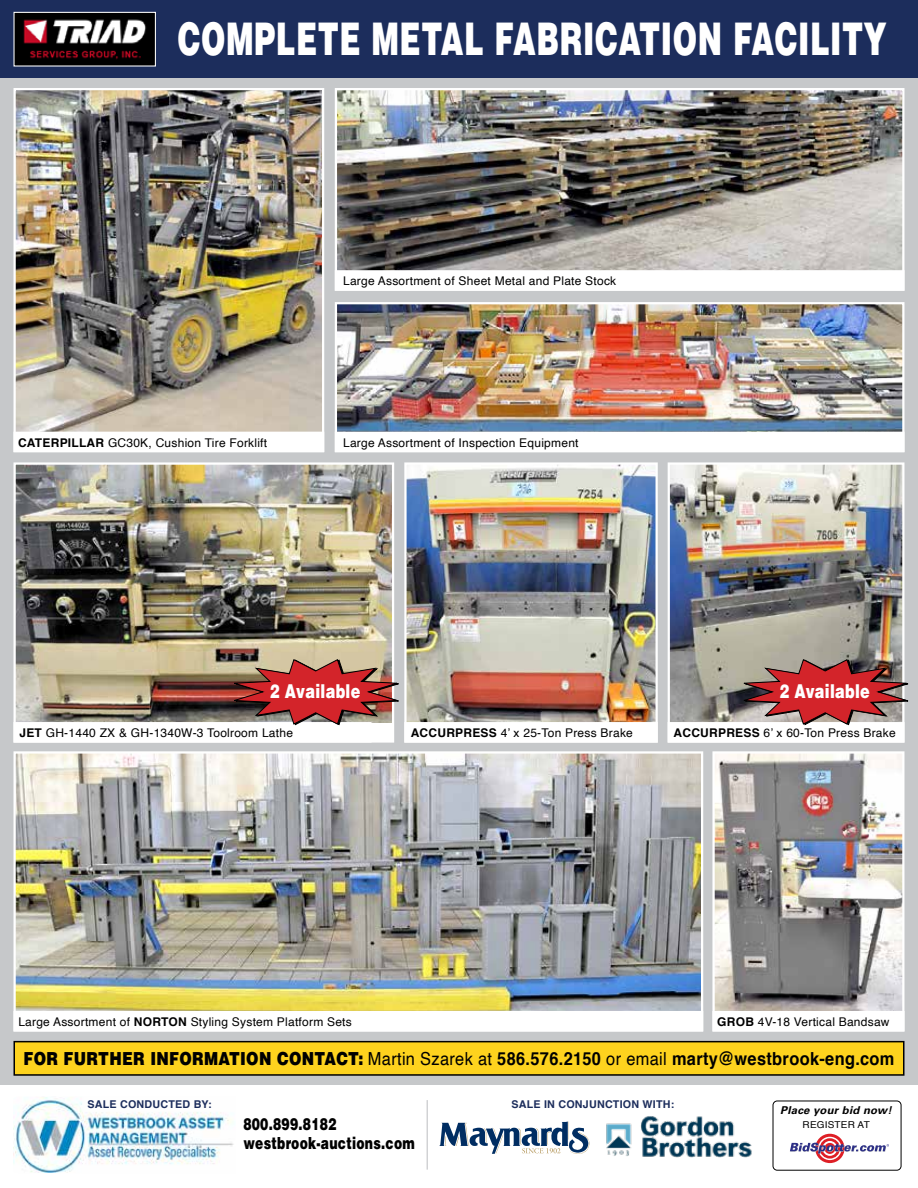
<style>
.page{position:relative;width:918px;height:1188px;background:#c6c8ca}
.page>*{position:absolute;margin:0;border:0;box-sizing:border-box;transform-origin:0 0}
.t1{font:900 45px "Helvetica";letter-spacing:.02em;color:#fff;scale:.65 1}
.t2{font:900 19.05px "Helvetica";letter-spacing:.02em;color:#fff;scale:.76 1}
.t3{font:700 18px "Helvetica";letter-spacing:.02em;color:#000;scale:.91 1}
.t4{font:900 16.65px "Helvetica";letter-spacing:.02em;color:#000;scale:.74 1}
.t5{font:12px "Helvetica";letter-spacing:.02em;color:#000}
.t6{font:italic 700 10.8px "Univers";letter-spacing:.02em;color:#000;scale:1.05 1}
.t7{font:700 10.65px "Helvetica";letter-spacing:.02em;color:#1c2d5c}
.t8{font:9.45px "Helvetica";letter-spacing:.02em;color:#000;scale:1.05 1}
.s1{font-weight:700}
.s2{font-weight:900}
.s3{font-weight:400}
</style>
<div class="page">
<div style="left:0;top:0;width:918px;height:78px;background:#1c2d5c"></div>
<img style="left:15px;top:14px;width:139px;height:51px">
<div style="left:13px;top:12px;width:143px;height:55px;border:1px solid #fff"></div>
<div style="left:14px;top:1042px;width:890px;height:33px;background:#fed31e"></div>
<div style="left:14px;top:1041px;width:890px;height:35px;border:2px solid #000"></div>
<div style="left:0;top:1085px;width:918px;height:103px;background:#fff"></div>
<img style="left:17px;top:91px;width:304px;height:341px">
<div style="left:14px;top:88px;width:310px;height:364px;border:2px solid #fff"></div>
<div style="left:14px;top:432px;width:310px;height:20px;background:#fff"></div>
<img style="left:338px;top:305px;width:563px;height:127px">
<div style="left:335px;top:302px;width:569px;height:150px;border:2px solid #fff"></div>
<div style="left:335px;top:432px;width:569px;height:20px;background:#fff"></div>
<img style="left:338px;top:91px;width:563px;height:179px">
<div style="left:335px;top:88px;width:569px;height:203px;border:2px solid #fff"></div>
<div style="left:335px;top:270px;width:569px;height:21px;background:#fff;border:2px solid #fff"></div>
<img style="left:17px;top:465px;width:374px;height:257px">
<div style="left:14px;top:462px;width:380px;height:281px;border:2px solid #fff"></div>
<div style="left:14px;top:722px;width:358px;height:21px;background:#fff"></div>
<img style="left:407px;top:465px;width:248px;height:257px">
<div style="left:404px;top:462px;width:254px;height:281px;border:2px solid #fff"></div>
<div style="left:404px;top:722px;width:254px;height:21px;background:#fff"></div>
<img style="left:671px;top:465px;width:230px;height:257px">
<div style="left:668px;top:462px;width:236px;height:281px;border:2px solid #fff"></div>
<div style="left:668px;top:722px;width:236px;height:21px;background:#fff"></div>
<img style="left:17px;top:754px;width:683px;height:257px">
<div style="left:14px;top:1011px;width:689px;height:21px;background:#fff;border:2px solid #fff"></div>
<img style="left:715px;top:754px;width:186px;height:257px">
<div style="left:712px;top:751px;width:192px;height:281px;border:2px solid #fff"></div>
<div style="left:712px;top:1011px;width:192px;height:21px;background:#fff;border:2px solid #fff"></div>
<img style="left:231px;top:659px;width:168px;height:66px">
<svg style="left:741px;top:659px;width:168px;height:66px;background:#ad5a5a"></svg>
<div style="left:773px;top:1101px;width:129px;height:70px;border:1px solid #000;border-radius:4px"></div>
<div style="left:815px;top:1134px;width:30px;height:29px;border:3px solid #de1f26;border-radius:50%"></div>
<div style="left:820px;top:1138px;width:20px;height:21px;border:3px solid #de1f26;border-radius:50%"></div>
<svg style="left:790px;top:1143px;width:98px;height:11px"></svg>
<img style="left:606px;top:1116px;width:146px;height:42px">
<svg style="left:439px;top:1121px;width:150px;height:33px"></svg>
<hr style="left:427px;top:1100px;width:1px;height:70px;background:#bcbec0">
<img style="left:13px;top:1097px;width:221px;height:76px">
<h1 class="t1" style="left:178px;top:10px;width:1092px">COMPLETE METAL FABRICATION FACILITY</h1>
<p class="t5" style="left:343px;top:272px;width:275px">Large Assortment of Sheet Metal and Plate Stock</p>
<p class="t5" style="left:18px;top:433px;width:251px"><span class="s1">CATERPILLAR</span> GC30K, Cushion Tire Forklift</p>
<p class="t5" style="left:343px;top:433px;width:237px">Large Assortment of Inspection Equipment</p>
<h2 class="t2" style="left:270px;top:679px;width:121px">2 Available</h2>
<h2 class="t2" style="left:779px;top:679px;width:121px">2 Available</h2>
<p class="t5" style="left:20px;top:723px;width:275px"><span class="s1">JET</span> GH-1440 ZX &amp; GH-1340W-3 Toolroom Lathe</p>
<p class="t5" style="left:411px;top:723px;width:224px"><span class="s1">ACCURPRESS</span> 4’ x 25-Ton Press Brake</p>
<p class="t5" style="left:674px;top:723px;width:224px"><span class="s1">ACCURPRESS</span> 6’ x 60-Ton Press Brake</p>
<p class="t5" style="left:18px;top:1012px;width:335px">Large Assortment of <span class="s1">NORTON</span> Styling System Platform Sets</p>
<p class="t5" style="left:717px;top:1012px;width:174px"><span class="s1">GROB</span> 4V-18 Vertical Bandsaw</p>
<h3 class="t3" style="left:23px;top:1045px;width:959px"><span class="s2">FOR FURTHER INFORMATION CONTACT:</span> <span class="s3">Martin Szarek at</span> 586.576.2150 <span class="s3">or email</span> marty@westbrook-eng.com</h3>
<p class="t7" style="left:87px;top:1095px;width:126px">SALE CONDUCTED BY:</p>
<p class="t7" style="left:511px;top:1095px;width:165px">SALE IN CONJUNCTION WITH:</p>
<p class="t6" style="left:780px;top:1104px;width:108px">Place your bid now!</p>
<h3 class="t4" style="left:243px;top:1113px;width:127px">800.899.8182</h3>
<p class="t8" style="left:803px;top:1117px;width:65px">REGISTER AT</p>
<h3 class="t4" style="left:243px;top:1132px;width:233px">westbrook-auctions.com</h3>
</div>
